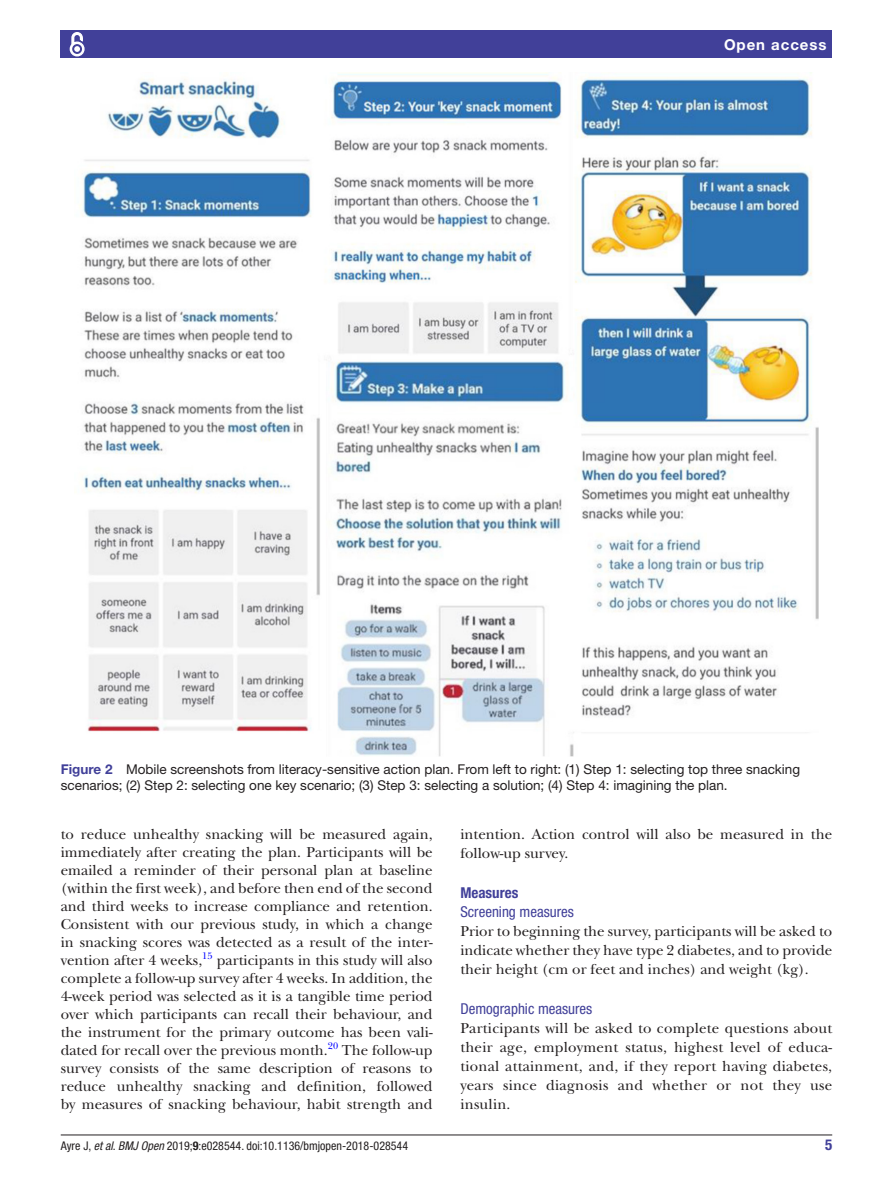
<style>
.page{position:relative;width:893px;height:1191px;background:#fff}
.page>*{position:absolute;margin:0;border:0;box-sizing:border-box;transform-origin:0 0}
.t1{font:15px/18px "New Baskerville";color:#231f20;text-align:justify}
.t2{font:condensed 15px "Helvetica Neue LT Std";color:#414099}
.t3{font:700 15px "Helvetica Neue LT Std";letter-spacing:.065em;color:#fff}
.t4{font:700 condensed 15px "Helvetica Neue LT Std";color:#414099}
.t5{font:13.5px/16.2px "Helvetica Neue LT Std";color:#231f20}
.t6{font:condensed 12px "Helvetica Neue LT Std";color:#231f20}
.t7{font:9.9px "New Baskerville";color:#00f}
.s1{font-weight:700;color:#414099}
.s2{font-style:italic}
.s3{font-weight:700}
</style>
<div class="page">
<hr style="left:61px;top:1134px;width:771px;height:1px;background:#231f20">
<div style="left:61px;top:31px;width:771px;height:27px;background:#414099"></div>
<svg style="left:69px;top:32px;width:16px;height:25px"></svg>
<img style="left:79px;top:73px;width:740px;height:683px">
<p class="t3" style="left:724px;top:35px;width:104px">Open access</p>
<p class="t5" style="left:61px;top:761px;width:741px"><span class="s1">Figure 2</span> Mobile screenshots from literacy-sensitive action plan. From left to right: (1) Step 1: selecting top three snacking scenarios; (2) Step 2: selecting one key scenario; (3) Step 3: selecting a solution; (4) Step 4: imagining the plan.</p>
<p class="t1" style="left:61px;top:825px;width:373px">to reduce unhealthy snacking will be measured again, immediately after creating the plan. Participants will be emailed a reminder of their personal plan at baseline (within the first week), and before then end of the second and third weeks to increase compliance and retention.<br>Consistent with our previous study, in which a change in snacking scores was detected as a result of the inter&shy;vention after 4 weeks,</p>
<p class="t7" style="left:202px;top:949px;width:12px">15</p>
<p class="t1" style="left:61px;top:951px;width:373px;text-indent:156px">participants in this study will also complete a follow-up survey after 4 weeks. In addition, the 4-week period was selected as it is a tangible time period over which participants can recall their behaviour, and the instrument for the primary outcome has been vali&shy;dated for recall over the previous month.<sup>20</sup> The follow-up survey consists of the same description of reasons to reduce unhealthy snacking and definition, followed by measures of snacking behaviour, habit strength and</p>
<p class="t1" style="left:460px;top:825px;width:373px;line-height:19px">intention. Action control will also be measured in the follow-up survey.</p>
<p class="t4" style="left:460px;top:883px;width:60px">Measures</p>
<p class="t2" style="left:460px;top:903px;width:115px">Screening measures</p>
<p class="t1" style="left:460px;top:921px;width:373px;line-height:19px">Prior to beginning the survey, participants will be asked to indicate whether they have type 2 diabetes, and to provide their height (cm or feet and inches) and weight (kg).</p>
<p class="t2" style="left:460px;top:999px;width:134px">Demographic measures</p>
<p class="t1" style="left:460px;top:1018px;width:373px;line-height:19px">Participants will be asked to complete questions about their age, employment status, highest level of educa&shy;tional attainment, and, if they report having diabetes, years since diagnosis and whether or not they use insulin.</p>
<p class="t6" style="left:61px;top:1138px;width:349px">Ayre J, <span class="s2">et al</span>. <span class="s2">BMJ Open</span> 2019;<span class="s3">9</span>:e028544. doi:10.1136/bmjopen-2018-028544</p>
<p class="t4" style="left:825px;top:1135px;width:9px">5</p>
</div>
